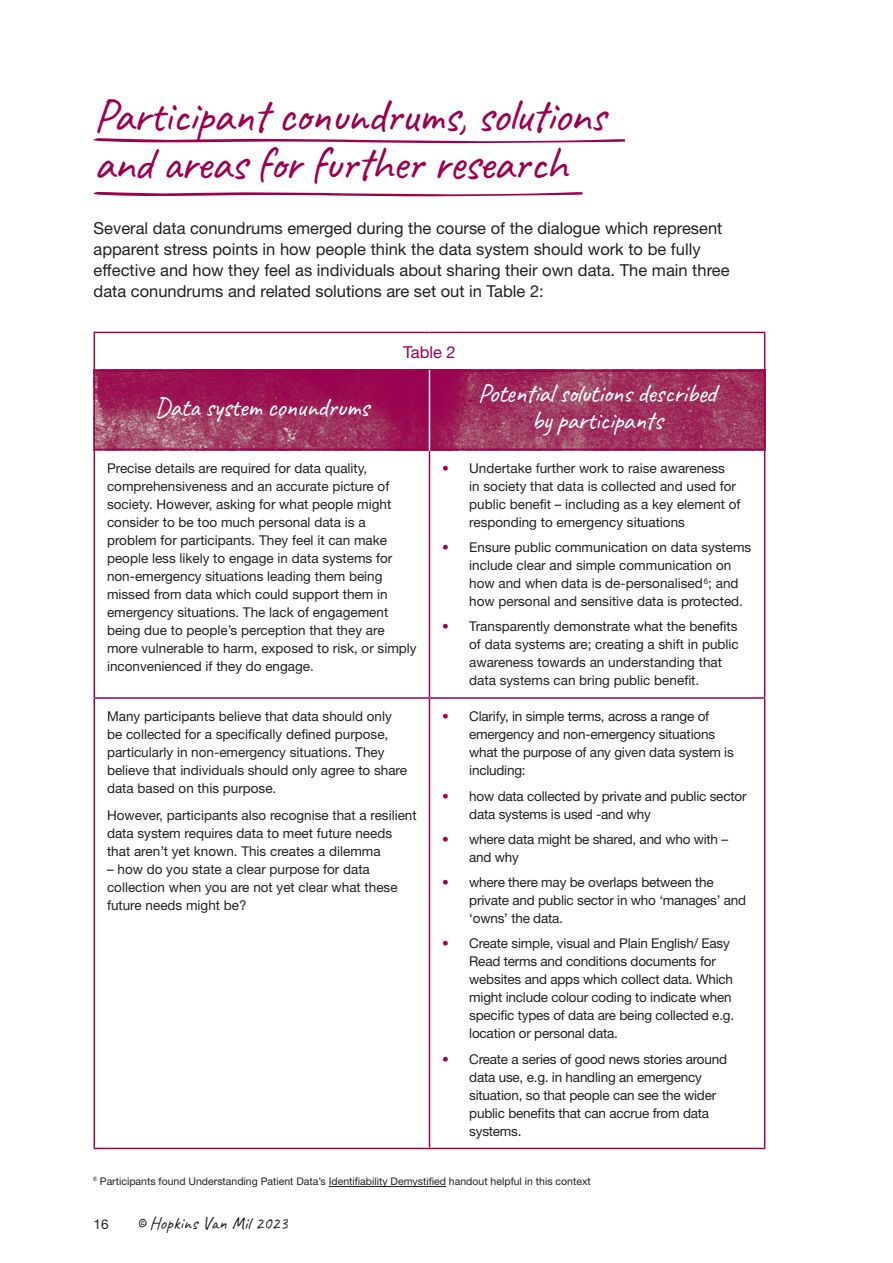
<style>
.page{position:relative;width:893px;height:1263px;background:#fff}
.page>*{position:absolute;margin:0;border:0;box-sizing:border-box;transform-origin:0 0}
.t1{font:48px/48px "Caveat";letter-spacing:-.025em;color:#9c004f}
.t2{font:27px/27px "Caveat";letter-spacing:-.025em;color:#fff;text-align:center}
.t3{font:18px "Caveat";letter-spacing:.005em;color:#231f20}
.t4{font:16.5px/21px "Helvetica Neue LT";color:#231f20}
.t5{font:16.5px "Helvetica Neue LT";color:#9c004f}
.t6{font:13.5px/18px "Helvetica Neue LT";color:#231f20}
.t7{font:10.5px "Helvetica Neue LT";color:#231f20}
.s1{color:#9c004f}
.s2{font-style:inherit}
</style>
<div class="page">
<img style="left:95px;top:372px;width:669px;height:79px">
<hr style="left:94px;top:332px;width:335px;height:1px;background:#9c004f">
<hr style="left:94px;top:333px;width:1px;height:37px;background:#9c004f">
<hr style="left:429px;top:332px;width:336px;height:1px;background:#9c004f">
<hr style="left:764px;top:333px;width:1px;height:37px;background:#9c004f">
<hr style="left:94px;top:370px;width:335px;height:2px;background:#9c004f">
<hr style="left:429px;top:370px;width:336px;height:2px;background:#9c004f">
<hr style="left:94px;top:449px;width:335px;height:1px;background:#9c004f">
<hr style="left:94px;top:450px;width:1px;height:247px;background:#9c004f">
<hr style="left:429px;top:449px;width:336px;height:1px;background:#9c004f">
<hr style="left:429px;top:450px;width:1px;height:247px;background:#9c004f">
<hr style="left:764px;top:450px;width:1px;height:247px;background:#9c004f">
<hr style="left:94px;top:697px;width:335px;height:2px;background:#9c004f">
<hr style="left:94px;top:699px;width:1px;height:449px;background:#9c004f">
<hr style="left:429px;top:697px;width:336px;height:2px;background:#9c004f">
<hr style="left:429px;top:699px;width:1px;height:449px;background:#9c004f">
<hr style="left:764px;top:699px;width:1px;height:449px;background:#9c004f">
<hr style="left:94px;top:1148px;width:335px;height:1px;background:#9c004f">
<hr style="left:429px;top:1148px;width:336px;height:1px;background:#9c004f">
<hr style="left:94px;top:372px;width:1px;height:77px;background:#9c004f">
<hr style="left:764px;top:372px;width:1px;height:77px;background:#9c004f">
<hr style="left:429px;top:370px;width:1px;height:81px;background:#fff">
<svg style="left:94px;top:192px;width:489px;height:4px"></svg>
<svg style="left:94px;top:138px;width:531px;height:5px"></svg>
<hr style="left:329px;top:1186px;width:117px;height:1px;background:#231f20">
<p class="t1" style="left:94px;top:91px;width:514px">Participant conundrums, solutions and areas for further research</p>
<p class="t4" style="left:94px;top:218px;width:637px">Several data conundrums emerged during the course of the dialogue which represent apparent stress points in how people think the data system should work to be fully effective and how they feel as individuals about sharing their own data. The main three data conundrums and related solutions are set out in Table 2:</p>
<p class="t2" style="left:155px;top:393px;width:216px">Data system conundrums</p>
<p class="t5" style="left:403px;top:342px;width:54px">Table 2</p>
<p class="t2" style="left:478px;top:380px;width:240px">Potential solutions described by participants</p>
<p class="t6" style="left:107px;top:459px;width:311px">Precise details are required for data quality, comprehensiveness and an accurate picture of society. However, asking for what people might consider to be too much personal data is a problem for participants. They feel it can make people less likely to engage in data systems for non-emergency situations leading them being missed from data which could support them in emergency situations. The lack of engagement being due to people’s perception that they are more vulnerable to harm, exposed to risk, or simply inconvenienced if they do engage.</p>
<p class="t6" style="left:469px;top:459px;width:273px;text-indent:-27px"><span class="s1">•</span> Undertake further work to raise awareness<br>in society that data is collected and used for public benefit – including as a key element of responding to emergency situations</p>
<p class="t6" style="left:469px;top:538px;width:284px;text-indent:-27px"><span class="s1">•</span> Ensure public communication on data systems include clear and simple communication on how and when data is de-personalised<sup>6</sup>; and how personal and sensitive data is protected.</p>
<p class="t6" style="left:469px;top:617px;width:271px;text-indent:-27px"><span class="s1">•</span> Transparently demonstrate what the benefits of data systems are; creating a shift in public awareness towards an understanding that data systems can bring public benefit.</p>
<p class="t6" style="left:469px;top:707px;width:266px;text-indent:-27px"><span class="s1">•</span> Clarify, in simple terms, across a range of emergency and non-emergency situations what the purpose of any given data system is including:</p>
<p class="t6" style="left:469px;top:787px;width:279px;text-indent:-27px"><span class="s1">•</span> how data collected by private and public sector data systems is used -and why</p>
<p class="t6" style="left:469px;top:830px;width:260px;text-indent:-27px"><span class="s1">•</span> where data might be shared, and who with – and why</p>
<p class="t6" style="left:469px;top:873px;width:278px;text-indent:-27px"><span class="s1">•</span> where there may be overlaps between the private and public sector in who ‘manages’ and ‘owns’ the data.</p>
<p class="t6" style="left:469px;top:934px;width:266px;text-indent:-27px"><span class="s1">•</span> Create simple, visual and Plain English/ Easy Read terms and conditions documents for websites and apps which collect data. Which might include colour coding to indicate when specific types of data are being collected e.g. location or personal data.</p>
<p class="t6" style="left:469px;top:1050px;width:259px;text-indent:-27px"><span class="s1">•</span> Create a series of good news stories around data use, e.g. in handling an emergency situation, so that people can see the wider public benefits that can accrue from data systems.</p>
<p class="t7" style="left:94px;top:1175px;width:499px"><sup>6</sup> Participants found Understanding Patient Data’s Identifiability Demystified handout helpful in this context</p>
<p class="t6" style="left:107px;top:707px;width:302px">Many participants believe that data should only be collected for a specifically defined purpose, particularly in non-emergency situations. They believe that individuals should only agree to share data based on this purpose.</p>
<p class="t6" style="left:107px;top:806px;width:311px">However, participants also recognise that a resilient data system requires data to meet future needs that aren’t yet known. This creates a dilemma</p>
<p class="t6" style="left:107px;top:860px;width:292px">– how do you state a clear purpose for data collection when you are not yet clear what these future needs might be?</p>
<p class="t6" style="left:94px;top:1215px;width:17px">16</p>
<h3 class="t3" style="left:136px;top:1212px;width:153px">© Hopkins Van Mil 202<span class="s2">3</span></h3>
</div>
